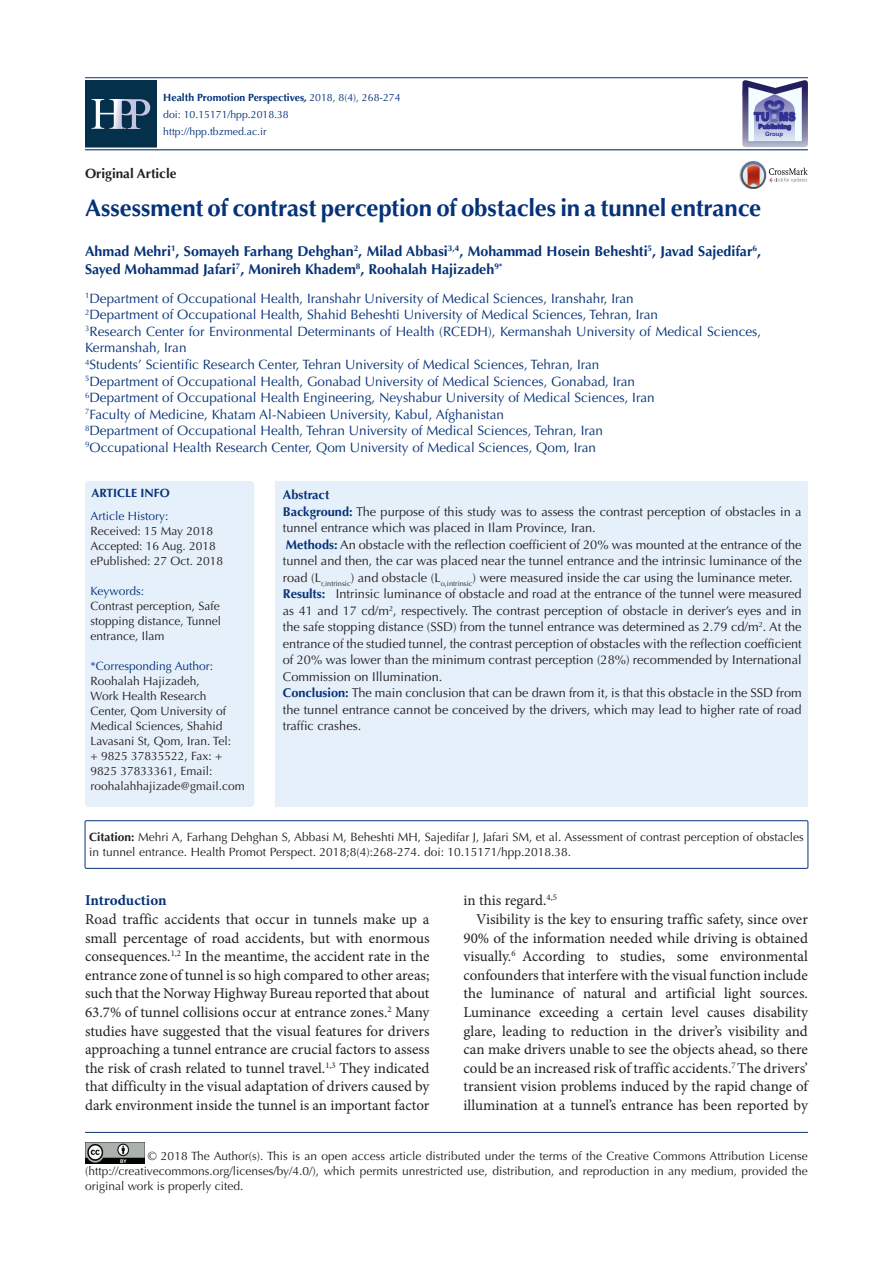
<style>
.page{position:relative;width:893px;height:1263px;background:#fff}
.page>*{position:absolute;margin:0;border:0;box-sizing:border-box;transform-origin:0 0}
.t1{font:700 24px "Optima LT Std";letter-spacing:-.005em;color:#053278}
.t2{font:15px/18.6px "Minion Pro";color:#231f20;text-align:justify}
.t3{font:700 15px "Minion Pro";letter-spacing:-.005em;color:#053278}
.t4{font:700 14.25px/18px "Optima LT Std";color:#053278}
.t5{font:13.5px/16.5px "Optima LT Std";color:#053278}
.t6{font:700 13.5px "Optima LT Std";color:#231f20}
.t7{font:12.75px/16.5px "Optima LT Std";color:#231f20;text-align:justify}
.t8{font:700 12.75px "Optima LT Std";color:#053278}
.corresponding{font:12px/15px "Optima LT Std";color:#231f20}
.t9{font:12px "Optima LT Std";color:#053278}
.t10{font:700 12px "Optima LT Std";color:#053278}
.t11{font:900 12px "Arial";color:#2e3092;scale:.82 1}
.t12{font:10.5px "Optima LT Std";color:#053278}
.t13{font:700 10.5px "Optima LT Std";color:#053278}
.t14{font:700 6px "Arial";color:#2e3092}
.s1{font-style:italic}
.s2{font-weight:400}
.s3{font-weight:700;color:#053278}
.s4{font-weight:700}
</style>
<div class="page">
<hr style="left:85px;top:149px;width:723px;height:1px;background:#053278">
<hr style="left:85px;top:77px;width:723px;height:1px;background:#053278">
<hr style="left:85px;top:1132px;width:723px;height:1px;background:#053278">
<img style="left:85px;top:1143px;width:59px;height:20px">
<img style="left:739px;top:169px;width:2px;height:13px">
<svg style="left:741px;top:161px;width:67px;height:28px"></svg>
<svg style="left:742px;top:80px;width:66px;height:67px"></svg>
<div style="left:275px;top:481px;width:533px;height:326px;background:#e6f0fa"></div>
<div style="left:85px;top:481px;width:169px;height:326px;background:#e6f0fa;border-radius:3px"></div>
<div style="left:85px;top:821px;width:723px;height:47px;border:1px solid #053278"></div>
<div style="left:85px;top:80px;width:71px;height:67px;background:#05304c"></div>
<svg style="left:92px;top:97px;width:20px;height:32px"></svg>
<svg style="left:112px;top:97px;width:16px;height:32px"></svg>
<svg style="left:128px;top:97px;width:24px;height:33px"></svg>
<p class="t13" style="left:163px;top:91px;width:239px">Health Promotion Perspectives<span class="s1">,</span> <span class="s2">2018, 8(4), 268-274</span></p>
<p class="t12" style="left:163px;top:108px;width:127px">doi: 10.15171/hpp.2018.38</p>
<p class="t12" style="left:163px;top:125px;width:105px">http://hpp.tbzmed.ac.ir</p>
<p class="t6" style="left:85px;top:165px;width:93px">Original Article</p>
<p class="t11" style="left:754px;top:108px;width:52px">TU MS</p>
<p class="t14" style="left:765px;top:129px;width:20px">Group</p>
<p class="t1" style="left:85px;top:194px;width:678px">Assessment of contrast perception of obstacles in a tunnel entrance</p>
<p class="t4" style="left:85px;top:242px;width:678px">Ahmad Mehri<sup>1</sup>, Somayeh Farhang Dehghan<sup>2</sup>, Milad Abbasi<sup>3,4</sup>, Mohammad Hosein Beheshti<sup>5</sup>, Javad Sajedifar<sup>6</sup>,<br>Sayed Mohammad Jafari<sup>7</sup>, Monireh Khadem<sup>8</sup>, Roohalah Hajizadeh<sup>9*</sup></p>
<p class="t5" style="left:85px;top:290px;width:550px"><sup>1</sup>Department of Occupational Health, Iranshahr University of Medical Sciences, Iranshahr, Iran</p>
<p class="t5" style="left:85px;top:307px;width:575px"><sup>2</sup>Department of Occupational Health, Shahid Beheshti University of Medical Sciences, Tehran, Iran</p>
<p class="t5" style="left:85px;top:323px;width:678px"><sup>3</sup>Research Center for Environmental Determinants of Health (RCEDH), Kermanshah University of Medical Sciences,<br>Kermanshah, Iran</p>
<p class="t5" style="left:85px;top:356px;width:516px"><sup>4</sup>Students’ Scientific Research Center, Tehran University of Medical Sciences, Tehran, Iran</p>
<p class="t5" style="left:85px;top:373px;width:552px"><sup>5</sup>Department of Occupational Health, Gonabad University of Medical Sciences, Gonabad, Iran</p>
<p class="t5" style="left:85px;top:389px;width:571px"><sup>6</sup>Department of Occupational Health Engineering, Neyshabur University of Medical Sciences, Iran</p>
<p class="t5" style="left:85px;top:406px;width:420px"><sup>7</sup>Faculty of Medicine, Khatam Al-Nabieen University, Kabul, Afghanistan</p>
<p class="t5" style="left:85px;top:422px;width:519px"><sup>8</sup>Department of Occupational Health, Tehran University of Medical Sciences, Tehran, Iran</p>
<p class="t5" style="left:85px;top:439px;width:513px"><sup>9</sup>Occupational Health Research Center, Qom University of Medical Sciences, Qom, Iran</p>
<p class="t10" style="left:91px;top:486px;width:80px">ARTICLE INFO</p>
<p class="t9" style="left:91px;top:509px;width:80px">Article History:</p>
<p class="corresponding" style="left:91px;top:524px;width:124px">Received: 15 May 2018</p>
<p class="corresponding" style="left:91px;top:539px;width:127px">Accepted: 16 Aug. 2018</p>
<p class="corresponding" style="left:91px;top:554px;width:134px">ePublished: 27 Oct. 2018</p>
<p class="t9" style="left:91px;top:584px;width:55px">Keywords:</p>
<p class="corresponding" style="left:91px;top:599px;width:132px">Contrast perception, Safe stopping distance, Tunnel entrance, Ilam</p>
<p class="t9" style="left:91px;top:659px;width:124px">*Corresponding Author:</p>
<p class="corresponding" style="left:91px;top:674px;width:156px">Roohalah Hajizadeh,<br>Work Health Research<br>Center, Qom University of<br>Medical Sciences, Shahid<br>Lavasani St, Qom, Iran. Tel:<br>+ 9825 37835522, Fax: +<br>9825 37833361, Email: roohalahhajizade@gmail.com</p>
<p class="t8" style="left:283px;top:488px;width:48px">Abstract</p>
<p class="t7" style="left:283px;top:503px;width:520px"><span class="s3">Background:</span> The purpose of this study was to assess the contrast perception of obstacles in a tunnel entrance which was placed in Ilam Province, Iran.</p>
<p class="t7" style="left:283px;top:536px;width:520px"><span class="s3">Methods:</span> An obstacle with the reflection coefficient of 20% was mounted at the entrance of the tunnel and then, the car was placed near the tunnel entrance and the intrinsic luminance of the road (L<sub>r,intrinsic</sub>) and obstacle (L<sub>o,intrinsic</sub>) were measured inside the car using the luminance meter.</p>
<p class="t7" style="left:283px;top:586px;width:520px"><span class="s3">Results:</span> Intrinsic luminance of obstacle and road at the entrance of the tunnel were measured as 41 and 17 cd/m<sup>2</sup>, respectively. The contrast perception of obstacle in deriver’s eyes and in the safe stopping distance (SSD) from the tunnel entrance was determined as 2.79 cd/m<sup>2</sup>. At the entrance of the studied tunnel, the contrast perception of obstacles with the reflection coefficient of 20% was lower than the minimum contrast perception (28%) recommended by International Commission on Illumination.</p>
<p class="t7" style="left:283px;top:685px;width:520px"><span class="s3">Conclusion:</span> The main conclusion that can be drawn from it, is that this obstacle in the SSD from the tunnel entrance cannot be conceived by the drivers, which may lead to higher rate of road traffic crashes.</p>
<p class="corresponding" style="left:89px;top:830px;width:716px"><span class="s4">Citation:</span> Mehri A, Farhang Dehghan S, Abbasi M, Beheshti MH, Sajedifar J, Jafari SM, et al. Assessment of contrast perception of obstacles in tunnel entrance. Health Promot Perspect. 2018;8(4):268-274. doi: 10.15171/hpp.2018.38.</p>
<p class="t3" style="left:85px;top:890px;width:83px">Introduction</p>
<p class="t2" style="left:85px;top:910px;width:346px">Road traffic accidents that occur in tunnels make up a small percentage of road accidents, but with enormous consequences.<sup>1,2</sup> In the meantime, the accident rate in the entrance zone of tunnel is so high compared to other areas; such that the Norway Highway Bureau reported that about 63.7% of tunnel collisions occur at entrance zones.<sup>2</sup> Many studies have suggested that the visual features for drivers approaching a tunnel entrance are crucial factors to assess the risk of crash related to tunnel travel.<sup>1,3</sup> They indicated that difficulty in the visual adaptation of drivers caused by dark environment inside the tunnel is an important factor</p>
<p class="t2" style="left:463px;top:891px;width:95px">in this regard.<sup>4,5</sup></p>
<p class="t2" style="left:463px;top:910px;width:346px;text-indent:13px">Visibility is the key to ensuring traffic safety, since over 90% of the information needed while driving is obtained visually.<sup>6</sup> According to studies, some environmental confounders that interfere with the visual function include the luminance of natural and artificial light sources.<br>Luminance exceeding a certain level causes disability glare, leading to reduction in the driver’s visibility and can make drivers unable to see the objects ahead, so there could be an increased risk of traffic accidents.<sup>7</sup> The drivers’ transient vision problems induced by the rapid change of illumination at a tunnel’s entrance has been reported by</p>
<p class="corresponding" style="left:85px;top:1149px;width:724px;text-align:justify;text-indent:63px">© 2018 The Author(s). This is an open access article distributed under the terms of the Creative Commons Attribution License (http://creativecommons.org/licenses/by/4.0/), which permits unrestricted use, distribution, and reproduction in any medium, provided the original work is properly cited.</p>
</div>
